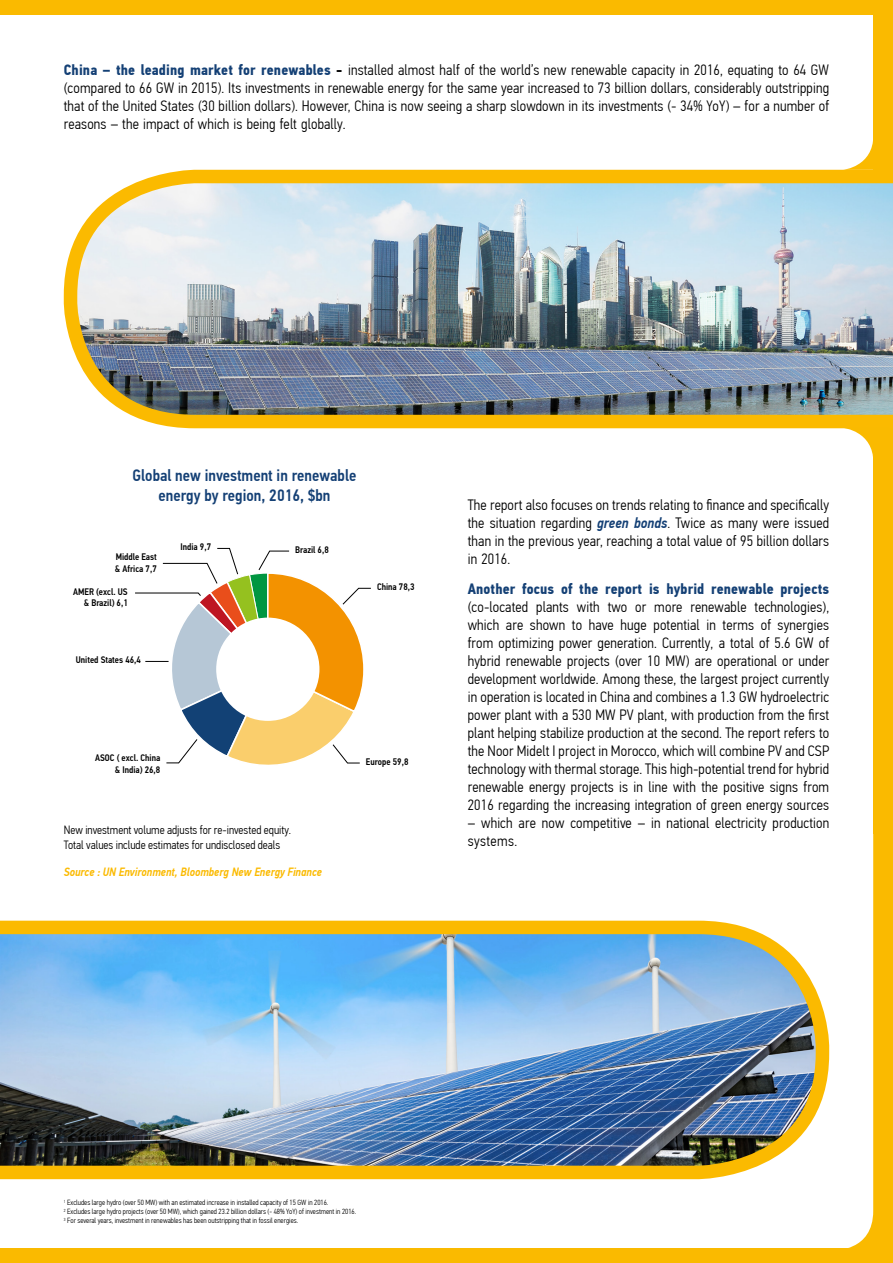
<style>
.page{position:relative;width:893px;height:1263px;background:#fff}
.page>*{position:absolute;margin:0;border:0;box-sizing:border-box;transform-origin:0 0}
.t1{font:500 16.5px/19.8px "PF Din Text Cond Pro";color:#144075;text-align:center}
.t2{font:300 15px/18px "PF Din Text Cond Pro";letter-spacing:.01em;color:#000;text-align:justify}
.t3{font:700 15px "PF Din Text Cond Pro";letter-spacing:.01em;color:#144075}
.t4{font:300 12px/14.4px "PF Din Text Cond Pro";color:#000}
.t5{font:italic 500 12px "PF Din Text Cond Pro";color:#fbba00}
.t6{font:500 9.45px/11.4px "PF Din Text Cond Pro";color:#000;text-align:right}
.t7{font:300 7.5px/9px "PF Din Text Cond Pro";color:#000}
.s1{font-weight:700;color:#144075}
.s2{font-weight:700}
.s3{font-weight:500;font-style:italic;color:#144075}
</style>
<div class="page">
<svg style="left:848px;top:833px;width:45px;height:415px"></svg>
<div style="left:0;top:0;width:893px;height:14px;background:#faba00"></div>
<div style="left:0;top:1248px;width:893px;height:15px;background:#faba00"></div>
<div style="left:873px;top:1px;width:20px;height:832px;background:#faba00"></div>
<svg style="left:135px;top:548px;width:236px;height:217px"></svg>
<div style="left:216px;top:618px;width:103px;height:103px;background:#fff;border-radius:50%"></div>
<img style="left:0;top:920px;width:830px;height:260px">
<img style="left:63px;top:169px;width:830px;height:260px">
<svg style="left:843px;top:141px;width:46px;height:29px"></svg>
<svg style="left:843px;top:428px;width:46px;height:29px"></svg>
<p class="t2" style="left:64px;top:61px;width:767px"><span class="s1">China – the leading market for renewables</span> <span class="s2">-</span> installed almost half of the world’s new renewable capacity in 2016, equating to 64 GW (compared to 66 GW in 2015). Its investments in renewable energy for the same year increased to 73 billion dollars, considerably outstripping that of the United States (30 billion dollars). However, China is now seeing a sharp slowdown in its investments (- 34% YoY) – for a number of reasons – the impact of which is being felt globally.</p>
<p class="t1" style="left:133px;top:466px;width:225px">Global new investment in renewable energy by region, 2016, $bn</p>
<p class="t6" style="left:115px;top:551px;width:43px;text-align:left">Middle East &amp; Africa 7,7</p>
<p class="t6" style="left:73px;top:586px;width:56px">AMER (excl. US &amp; Brazil) 6,1</p>
<p class="t6" style="left:76px;top:655px;width:67px">United States 46,4</p>
<p class="t6" style="left:181px;top:542px;width:32px">India 9,7</p>
<p class="t6" style="left:295px;top:544px;width:35px">Brazil 6,8</p>
<p class="t6" style="left:377px;top:581px;width:39px">China 78,3</p>
<p class="t6" style="left:95px;top:752px;width:67px">ASOC ( excl. China &amp; India) 26,8</p>
<p class="t4" style="left:64px;top:823px;width:229px">New investment volume adjusts for re-invested equity.<br>Total values include estimates for undisclosed deals</p>
<p class="t5" style="left:64px;top:865px;width:260px">Source : UN Environment, Bloomberg New Energy Finance</p>
<p class="t6" style="left:366px;top:756px;width:44px">Europe 59,8</p>
<p class="t2" style="left:468px;top:495px;width:363px">The report also focuses on trends relating to finance and specifically the situation regarding <span class="s3">green bonds</span>. Twice as many were issued than in the previous year, reaching a total value of 95 billion dollars in 2016.</p>
<p class="t3" style="left:468px;top:580px;width:363px">Another focus of the report is hybrid renewable projects</p>
<p class="t2" style="left:468px;top:598px;width:363px">(co-located plants with two or more renewable technologies), which are shown to have huge potential in terms of synergies from optimizing power generation. Currently, a total of 5.6 GW of hybrid renewable projects (over 10 MW) are operational or under development worldwide. Among these, the largest project currently in operation is located in China and combines a 1.3 GW hydroelectric power plant with a 530 MW PV plant, with production from the first plant helping stabilize production at the second. The report refers to the Noor Midelt I project in Morocco, which will combine PV and CSP technology with thermal storage. This high-potential trend for hybrid renewable energy projects is in line with the positive signs from 2016 regarding the increasing integration of green energy sources</p>
<p class="t2" style="left:468px;top:814px;width:363px">– which are now competitive – in national electricity production systems.</p>
<p class="t7" style="left:64px;top:1198px;width:294px"><sup>1</sup> Excludes large hydro (over 50 MW) with an estimated increase in installed capacity of 15 GW in 2016.<br><sup>2</sup> Excludes large hydro projects (over 50 MW), which gained 23.2 billion dollars (- 48% YoY) of investment in 2016.<br><sup>3</sup> For several years, investment in renewables has been outstripping that in fossil energies.</p>
</div>
